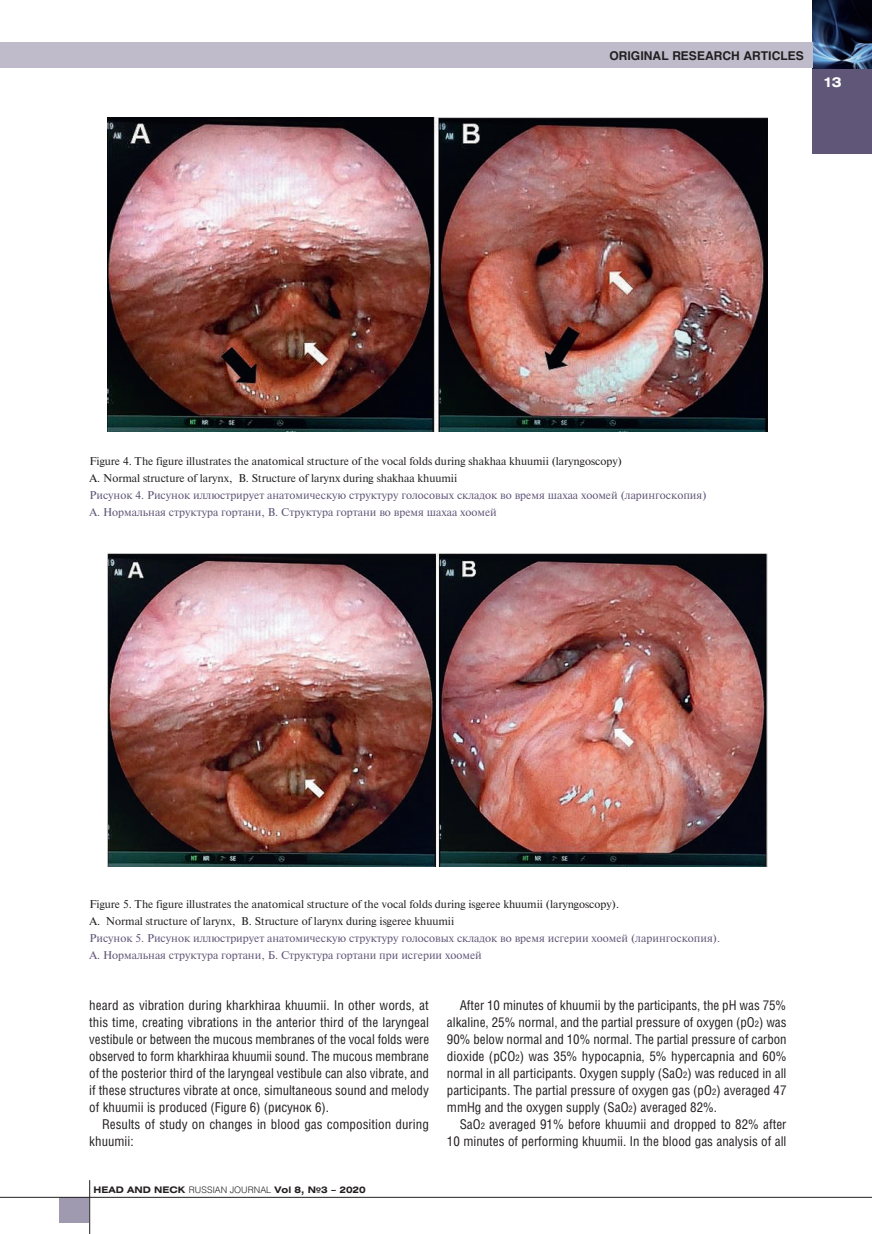
<style>
.page{position:relative;width:872px;height:1234px;background:#fff}
.page>*{position:absolute;margin:0;border:0;box-sizing:border-box;transform-origin:0 0}
.OSN_TXT{font:13.5px/17px "Helios Cond C";color:#231f20;text-align:justify}
.t1{font:700 13.5px "Helios Ext C";color:#fff}
.t2{font:700 12px "Helios C";color:#231f20}
.Ris_podpis_RUS{font:11.25px "Newton";color:#231f20}
.Ris_podpis_RUS-2{font:11.25px "Newton";color:#605677}
.t3{font:700 9px "Helios Ext C";color:#231f20}
.s1{font-family:"Helios Light C";font-weight:400}
.s2{font-size:9px}
</style>
<div class="page">
<div style="left:812px;top:68px;width:60px;height:85px;background:#605677"></div>
<img style="left:812px;top:0;width:60px;height:68px">
<div style="left:0;top:43px;width:812px;height:25px;background:#bfbbcb"></div>
<div style="left:60px;top:1196px;width:29px;height:26px;background:#a09ab1"></div>
<hr style="left:0;top:1196px;width:872px;height:1px;background:#231f20">
<hr style="left:89px;top:1179px;width:1px;height:54px;background:#231f20">
<img style="left:108px;top:118px;width:659px;height:313px">
<img style="left:108px;top:553px;width:659px;height:313px">
<p class="t2" style="left:609px;top:49px;width:196px">ORIGINAL RESEARCH ARTICLES</p>
<p class="t1" style="left:823px;top:74px;width:20px">13</p>
<p class="Ris_podpis_RUS" style="left:89px;top:453px;width:534px">Figure 4. The figure illustrates the anatomical structure of the vocal folds during shakhaa khuumii (laryngoscopy)</p>
<p class="Ris_podpis_RUS" style="left:89px;top:470px;width:369px">А. Normal structure of larynx, B. Structure of larynx during shakhaa khuumii</p>
<p class="Ris_podpis_RUS-2" style="left:89px;top:487px;width:618px">Рисунок 4. Рисунок иллюстрирует анатомическую структуру голосовых складок во время шахаа хоомей (ларингоскопия)</p>
<p class="Ris_podpis_RUS-2" style="left:89px;top:504px;width:409px">А. Нормальная структура гортани, B. Структура гортани во время шахаа хоомей</p>
<p class="Ris_podpis_RUS" style="left:89px;top:895px;width:531px">Figure 5. The figure illustrates the anatomical structure of the vocal folds during isgeree khuumii (laryngoscopy).</p>
<p class="Ris_podpis_RUS" style="left:89px;top:912px;width:366px">А. Normal structure of larynx, B. Structure of larynx during isgeree khuumii</p>
<p class="Ris_podpis_RUS-2" style="left:89px;top:929px;width:632px">Рисунок 5. Рисунок иллюстрирует анатомическую структуру голосовых складок во время исгерии хоомей (ларингоскопия).</p>
<p class="Ris_podpis_RUS-2" style="left:89px;top:946px;width:394px">А. Нормальная структура гортани, Б. Структура гортани при исгерии хоомей</p>
<p class="OSN_TXT" style="left:89px;top:996px;width:341px">heard as vibration during kharkhiraa khuumii. In other words, at this time, creating vibrations in the anterior third of the laryngeal vestibule or between the mucous membranes of the vocal folds were observed to form kharkhiraa khuumii sound. The mucous membrane of the posterior third of the laryngeal vestibule can also vibrate, and if these structures vibrate at once, simultaneous sound and melody of khuumii is produced (Figure 6) (рисунок 6).</p>
<p class="OSN_TXT" style="left:89px;top:1115px;width:341px;text-indent:13px">Results of study on changes in blood gas composition during khuumii:</p>
<p class="t3" style="left:94px;top:1183px;width:274px">HEAD AND NECK <span class="s1">RUSSIAN JOURNAL</span> Vol 8, №3 – 2020</p>
<p class="OSN_TXT" style="left:447px;top:996px;width:341px;text-indent:13px">After 10 minutes of khuumii by the participants, the pH was 75% alkaline, 25% normal, and the partial pressure of oxygen (pO<span class="s2">2</span>) was 90% below normal and 10% normal. The partial pressure of carbon dioxide (pCO<span class="s2">2</span>) was 35% hypocapnia, 5% hypercapnia and 60% normal in all participants. Oxygen supply (SaO<span class="s2">2</span>) was reduced in all participants. The partial pressure of oxygen gas (pO<span class="s2">2</span>) averaged 47 mmHg and the oxygen supply (SaO<span class="s2">2</span>) averaged 82%.</p>
<p class="OSN_TXT" style="left:447px;top:1115px;width:341px;text-align:right">SaO<span class="s2">2</span> averaged 91% before khuumii and dropped to 82% after<br>10 minutes of performing khuumii. In the blood gas analysis of all</p>
</div>
